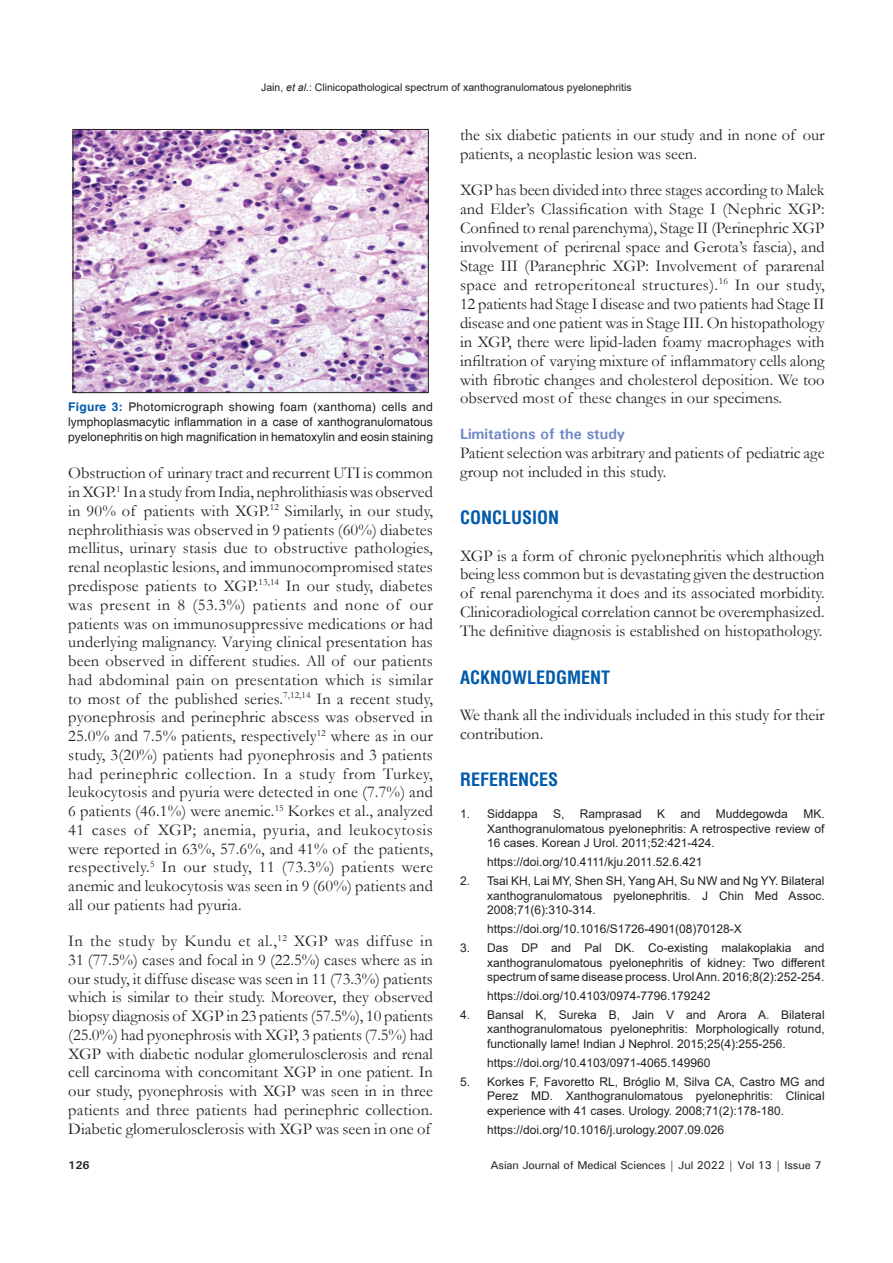
<style>
.page{position:relative;width:893px;height:1263px;background:#fff}
.page>*{position:absolute;margin:0;border:0;box-sizing:border-box;transform-origin:0 0}
.t1{font:700 condensed 18px "Helvetica";color:#015aaa}
.TX{font:16.5px/18.8px "Garamond";color:#231f20;text-align:justify}
.t2{font:700 15px "Univers";color:#6d88c5}
.REF{font:12px/14.5px "Arial";color:#231f20;text-align:justify}
.FGC{font:12px/15px "Helvetica";color:#231f20;text-align:justify}
.t3{font:500 11.25px "Univers";letter-spacing:-.01em;color:#231f20}
.t4{font:700 11.25px "Univers";color:#231f20}
.t5{font:10.5px "Arial";color:#231f20}
.s1{font-style:italic}
.s2{font-weight:700;color:#015aaa}
</style>
<div class="page">
<img style="left:75px;top:131px;width:351px;height:260px">
<div style="left:73px;top:129px;width:355px;height:264px;border:1px solid #231f20"></div>
<p class="t5" style="left:261px;top:80px;width:372px">Jain, <span class="s1">et al</span>.: Clinicopathological spectrum of xanthogranulomatous pyelonephritis</p>
<p class="FGC" style="left:68px;top:399px;width:366px"><span class="s2">Figure 3:</span> Photomicrograph showing foam (xanthoma) cells and lymphoplasmacytic inflammation in a case of xanthogranulomatous pyelonephritis on high magnification in hematoxylin and eosin staining</p>
<p class="TX" style="left:68px;top:463px;width:366px">Obstruction of urinary tract and recurrent UTI is common in XGP.<sup>1</sup> In a study from India, nephrolithiasis was observed in 90% of patients with XGP.<sup>12</sup> Similarly, in our study, nephrolithiasis was observed in 9 patients (60%) diabetes mellitus, urinary stasis due to obstructive pathologies, renal neoplastic lesions, and immunocompromised states predispose patients to XGP.<sup>13,14</sup> In our study, diabetes was present in 8 (53.3%) patients and none of our patients was on immunosuppressive medications or had underlying malignancy. Varying clinical presentation has been observed in different studies. All of our patients had abdominal pain on presentation which is similar to most of the published series.<sup>7,12,14</sup> In a recent study, pyonephrosis and perinephric abscess was observed in 25.0% and 7.5% patients, respectively<sup>12</sup> where as in our study, 3(20%) patients had pyonephrosis and 3 patients had perinephric collection. In a study from Turkey, leukocytosis and pyuria were detected in one (7.7%) and 6 patients (46.1%) were anemic.<sup>15</sup> Korkes et al., analyzed 41 cases of XGP; anemia, pyuria, and leukocytosis were reported in 63%, 57.6%, and 41% of the patients, respectively.<sup>5</sup> In our study, 11 (73.3%) patients were anemic and leukocytosis was seen in 9 (60%) patients and all our patients had pyuria.</p>
<p class="TX" style="left:68px;top:931px;width:366px">In the study by Kundu et al.,<sup>12</sup> XGP was diffuse in 31 (77.5%) cases and focal in 9 (22.5%) cases where as in our study, it diffuse disease was seen in 11 (73.3%) patients which is similar to their study. Moreover, they observed biopsy diagnosis of XGP in 23 patients (57.5%), 10 patients (25.0%) had pyonephrosis with XGP, 3 patients (7.5%) had XGP with diabetic nodular glomerulosclerosis and renal cell carcinoma with concomitant XGP in one patient. In our study, pyonephrosis with XGP was seen in in three patients and three patients had perinephric collection.<br>Diabetic glomerulosclerosis with XGP was seen in one of</p>
<p class="TX" style="left:460px;top:125px;width:366px">the six diabetic patients in our study and in none of our patients, a neoplastic lesion was seen.</p>
<p class="TX" style="left:460px;top:180px;width:366px">XGP has been divided into three stages according to Malek and Elder’s Classification with Stage I (Nephric XGP:<br>Confined to renal parenchyma), Stage II (Perinephric XGP involvement of perirenal space and Gerota’s fascia), and Stage III (Paranephric XGP: Involvement of pararenal space and retroperitoneal structures).<sup>16</sup> In our study, 12 patients had Stage I disease and two patients had Stage II disease and one patient was in Stage III. On histopathology in XGP, there were lipid-laden foamy macrophages with infiltration of varying mixture of inflammatory cells along with fibrotic changes and cholesterol deposition. We too observed most of these changes in our specimens.</p>
<h2 class="t2" style="left:460px;top:424px;width:167px">Limitations of the study</h2>
<p class="TX" style="left:460px;top:443px;width:366px">Patient selection was arbitrary and patients of pediatric age group not included in this study.</p>
<h1 class="t1" style="left:460px;top:506px;width:101px">CONCLUSION</h1>
<p class="TX" style="left:460px;top:545px;width:366px">XGP is a form of chronic pyelonephritis which although being less common but is devastating given the destruction of renal parenchyma it does and its associated morbidity.<br>Clinicoradiological correlation cannot be overemphasized.<br>The definitive diagnosis is established on histopathology.</p>
<h1 class="t1" style="left:460px;top:665px;width:152px">ACKNOWLEDGMENT</h1>
<p class="TX" style="left:460px;top:705px;width:366px">We thank all the individuals included in this study for their contribution.</p>
<h1 class="t1" style="left:460px;top:768px;width:100px">REFERENCES</h1>
<p class="REF" style="left:460px;top:807px;width:79px">1. Siddappa</p>
<p class="REF" style="left:553px;top:807px;width:13px">S,</p>
<p class="REF" style="left:580px;top:807px;width:64px">Ramprasad</p>
<p class="REF" style="left:657px;top:807px;width:10px">K</p>
<p class="REF" style="left:680px;top:807px;width:22px">and</p>
<p class="REF" style="left:716px;top:807px;width:74px">Muddegowda</p>
<p class="REF" style="left:487px;top:807px;width:339px;text-indent:316px">MK.<br>Xanthogranulomatous pyelonephritis: A retrospective review of 16 cases. Korean J Urol. 2011;52:421-424.</p>
<p class="REF" style="left:487px;top:855px;width:217px">https://doi.org/10.4111/kju.2011.52.6.421</p>
<p class="REF" style="left:487px;top:873px;width:339px;text-indent:-27px">2. Tsai KH, Lai MY, Shen SH, Yang AH, Su NW and Ng YY. Bilateral xanthogranulomatous pyelonephritis. J Chin Med Assoc.<br>2008;71(6):310-314.</p>
<p class="REF" style="left:487px;top:921px;width:256px">https://doi.org/10.1016/S1726-4901(08)70128-X</p>
<p class="REF" style="left:487px;top:940px;width:339px;text-indent:-27px">3. Das DP and Pal DK. Co-existing malakoplakia and xanthogranulomatous pyelonephritis of kidney: Two different spectrum of same disease process. Urol Ann. 2016;8(2):252-254.</p>
<p class="REF" style="left:487px;top:988px;width:225px">https://doi.org/10.4103/0974-7796.179242</p>
<p class="REF" style="left:487px;top:1007px;width:339px;text-indent:-27px">4. Bansal K, Sureka B, Jain V and Arora A. Bilateral xanthogranulomatous pyelonephritis: Morphologically rotund, functionally lame! Indian J Nephrol. 2015;25(4):255-256.</p>
<p class="REF" style="left:487px;top:1055px;width:225px">https://doi.org/10.4103/0971-4065.149960</p>
<p class="REF" style="left:487px;top:1074px;width:339px;text-indent:-27px">5. Korkes F, Favoretto RL, Bróglio M, Silva CA, Castro MG and Perez MD. Xanthogranulomatous pyelonephritis: Clinical experience with 41 cases. Urology. 2008;71(2):178-180.</p>
<p class="REF" style="left:487px;top:1122px;width:239px">https://doi.org/10.1016/j.urology.2007.09.026</p>
<p class="t4" style="left:68px;top:1157px;width:23px">126</p>
<p class="t3" style="left:490px;top:1157px;width:333px">Asian Journal of Medical Sciences | Jul 2022 | Vol 13 | Issue 7</p>
</div>
